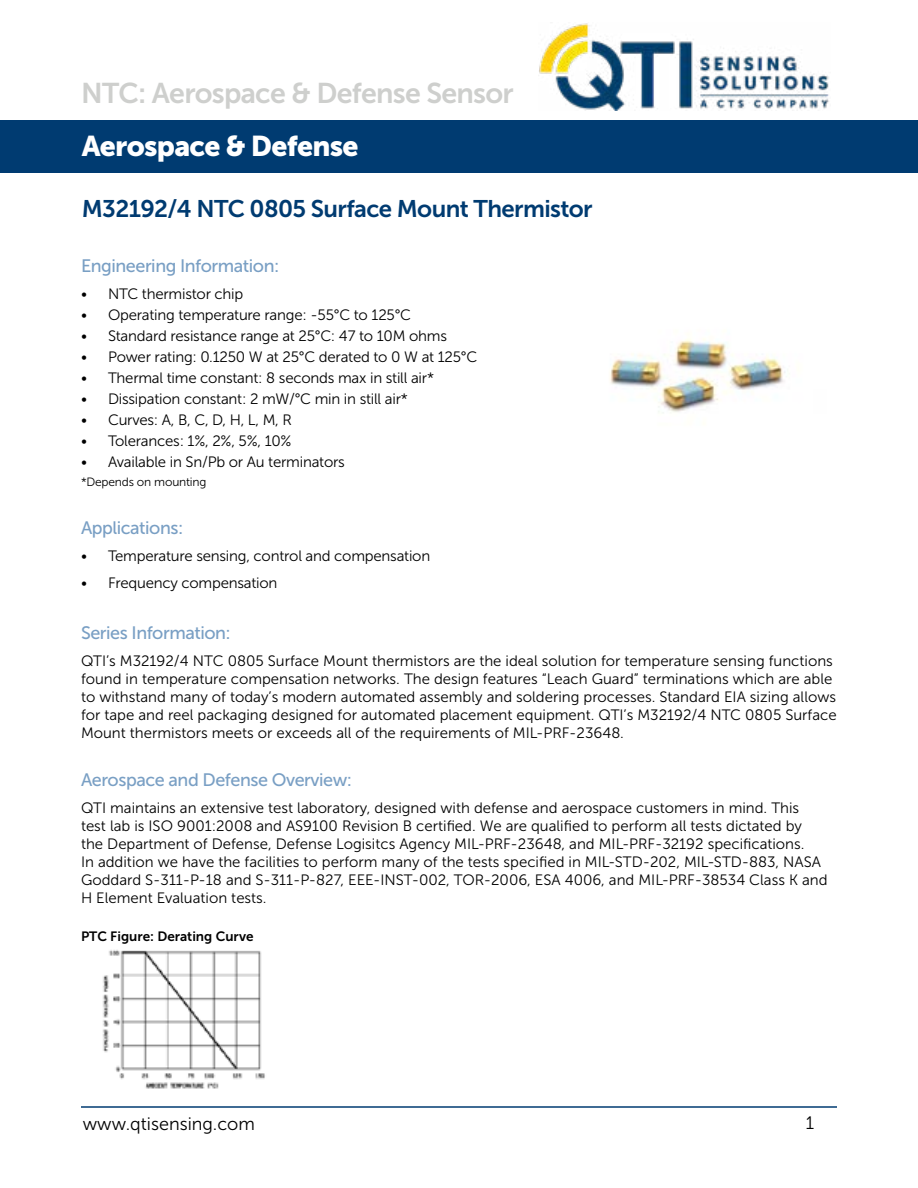
<style>
.page{position:relative;width:918px;height:1188px;background:#fff}
.page>*{position:absolute;margin:0;border:0;box-sizing:border-box;transform-origin:0 0}
.t1{font:28.5px "Museo Sans 700";letter-spacing:-.025em;color:#cecfcd}
.t2{font:28.5px "Museo Sans 900";letter-spacing:-.025em;color:#fff}
.t3{font:24px "Museo Sans 700";letter-spacing:-.025em;color:#003b71}
.t4{font:18px "Museo Sans 500";letter-spacing:-.025em;color:#799fc4}
.t5{font:18px "Museo Sans 300";color:#000}
.t6{font:15px/18px "Museo Sans 300";color:#000}
.t7{font:13.5px "Museo Sans 700";color:#000}
.t8{font:12px "Museo Sans 300";letter-spacing:-.015em;color:#000}
</style>
<div class="page">
<div style="left:0;top:121px;width:918px;height:52px;background:#003b71"></div>
<img style="left:539px;top:23px;width:290px;height:87px">
<img style="left:102px;top:950px;width:163px;height:139px">
<img style="left:610px;top:339px;width:175px;height:73px">
<hr style="left:81px;top:1106px;width:756px;height:2px;background:#003b71">
<h1 class="t1" style="left:81px;top:78px;width:434px">NTC: Aerospace &amp; Defense Sensor</h1>
<h1 class="t2" style="left:82px;top:130px;width:278px">Aerospace &amp; Defense</h1>
<h2 class="t3" style="left:82px;top:195px;width:512px">M32192/4 NTC 0805 Surface Mount Thermistor</h2>
<p class="t4" style="left:81px;top:256px;width:200px">Engineering Information:</p>
<p class="t6" style="left:81px;top:285px;width:164px">• NTC thermistor chip</p>
<p class="t6" style="left:81px;top:306px;width:332px">• Operating temperature range: -55°C to 125°C</p>
<p class="t6" style="left:81px;top:327px;width:368px">• Standard resistance range at 25°C: 47 to 10M ohms</p>
<p class="t6" style="left:81px;top:348px;width:398px">• Power rating: 0.1250 W at 25°C derated to 0 W at 125°C</p>
<p class="t6" style="left:81px;top:369px;width:355px">• Thermal time constant: 8 seconds max in still air*</p>
<p class="t6" style="left:81px;top:390px;width:328px">• Dissipation constant: 2 mW/°C min in still air*</p>
<p class="t6" style="left:81px;top:411px;width:212px">• Curves: A, B, C, D, H, L, M, R</p>
<p class="t6" style="left:81px;top:432px;width:212px">• Tolerances: 1%, 2%, 5%, 10%</p>
<p class="t6" style="left:81px;top:453px;width:265px">• Available in Sn/Pb or Au terminators</p>
<p class="t8" style="left:81px;top:476px;width:127px">*Depends on mounting</p>
<p class="t4" style="left:81px;top:518px;width:104px">Applications:</p>
<p class="t6" style="left:81px;top:547px;width:351px">• Temperature sensing, control and compensation</p>
<p class="t6" style="left:81px;top:574px;width:198px">• Frequency compensation</p>
<p class="t4" style="left:81px;top:623px;width:151px">Series Information:</p>
<p class="t6" style="left:81px;top:652px;width:757px">QTI’s M32192/4 NTC 0805 Surface Mount thermistors are the ideal solution for temperature sensing functions found in temperature compensation networks. The design features “Leach Guard” terminations which are able to withstand many of today’s modern automated assembly and soldering processes. Standard EIA sizing allows for tape and reel packaging designed for automated placement equipment. QTI’s M32192/4 NTC 0805 Surface Mount thermistors meets or exceeds all of the requirements of MIL-PRF-23648.</p>
<p class="t4" style="left:81px;top:770px;width:273px">Aerospace and Defense Overview:</p>
<p class="t6" style="left:81px;top:799px;width:748px">QTI maintains an extensive test laboratory, designed with defense and aerospace customers in mind. This test lab is ISO 9001:2008 and AS9100 Revision B certified. We are qualified to perform all tests dictated by the Department of Defense, Defense Logisitcs Agency MIL-PRF-23648, and MIL-PRF-32192 specifications.<br>In addition we have the facilities to perform many of the tests specified in MIL-STD-202, MIL-STD-883, NASA Goddard S-311-P-18 and S-311-P-827, EEE-INST-002, TOR-2006, ESA 4006, and MIL-PRF-38534 Class K and H Element Evaluation tests.</p>
<p class="t7" style="left:81px;top:929px;width:174px">PTC Figure: Derating Curve</p>
<p class="t5" style="left:83px;top:1114px;width:174px">www.qtisensing.com</p>
<p class="t5" style="left:806px;top:1113px;width:10px">1</p>
</div>
